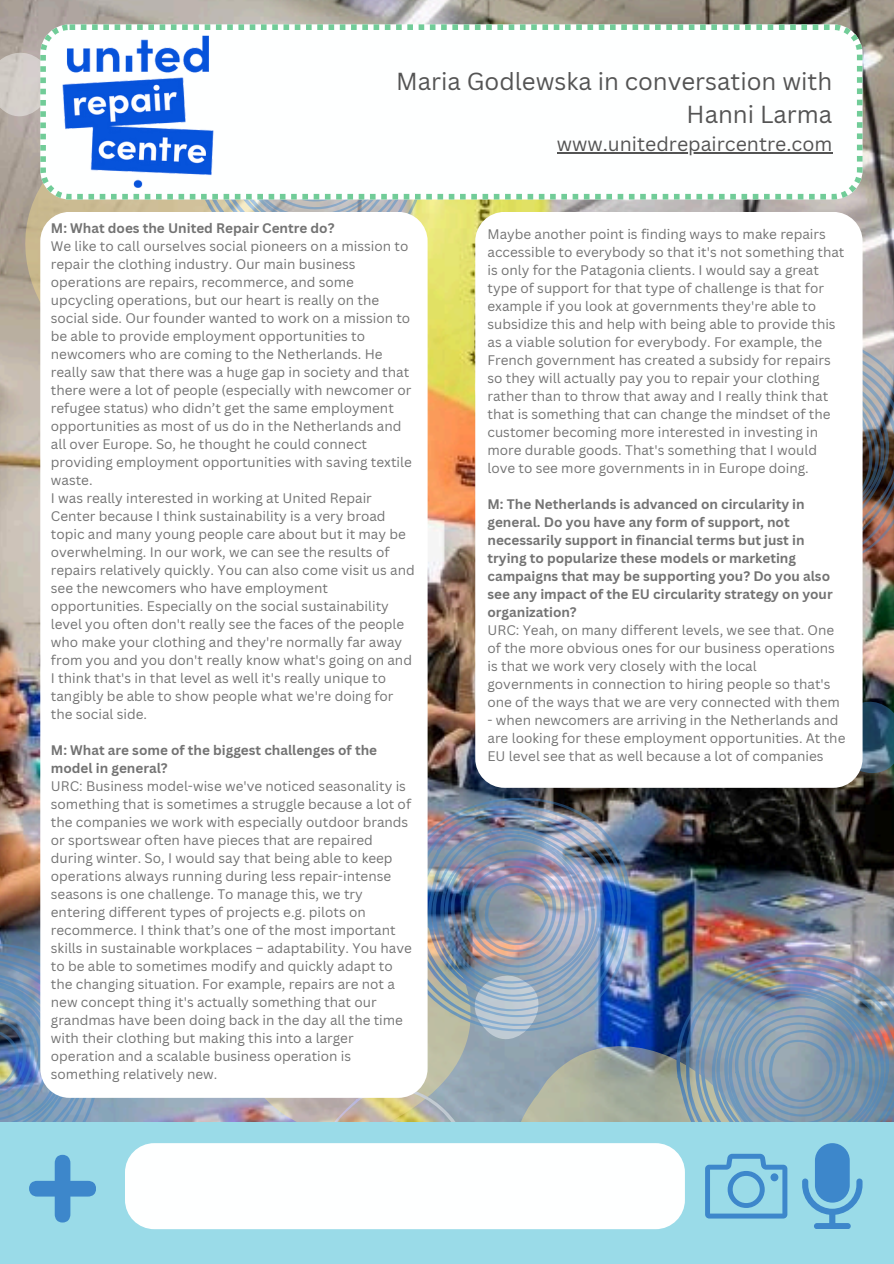
<style>
.page{position:relative;width:894px;height:1264px;background:#fff}
.page>*{position:absolute;margin:0;border:0;box-sizing:border-box;transform-origin:0 0}
.t1{font:24px/32.7px "Canva Sans";color:#545454;text-align:right}
.t2{font:19.5px "Canva Sans";color:#545454}
.t3{font:13.5px/18px "Canva Sans";color:#737373}
.t4{font:700 13.5px/18px "Canva Sans";color:#737373}
</style>
<div class="page">
<img style="left:0;top:0;width:893px;height:1122px">
<svg style="left:190px;top:1097px;width:131px;height:25px;background:#b4a9b5"></svg>
<svg style="left:0;top:146px;width:189px;height:271px;background:#b9ad99"></svg>
<svg style="left:208px;top:199px;width:214px;height:25px;background:#b3bcb8"></svg>
<svg style="left:0;top:39px;width:40px;height:107px;background:#c3bbb6"></svg>
<div style="left:0;top:1122px;width:893px;height:141px;background:#9adbe8"></div>
<svg style="left:855px;top:685px;width:38px;height:92px;background:#385566"></svg>
<img style="left:862px;top:341px;width:31px;height:216px">
<div style="left:40px;top:212px;width:387px;height:885px;background:#fff;border-radius:29px"></div>
<div style="left:125px;top:1143px;width:559px;height:86px;background:#feffff;border-radius:29px"></div>
<svg style="left:0;top:943px;width:101px;height:279px"></svg>
<img style="left:321px;top:802px;width:572px;height:428px">
<svg style="left:40px;top:24px;width:821px;height:175px"></svg>
<img style="left:62px;top:36px;width:153px;height:152px">
<div style="left:475px;top:212px;width:387px;height:575px;background:#fff;border-radius:29px"></div>
<hr style="left:556px;top:152px;width:276px;height:1px;background:#545454">
<p class="t1" style="left:396px;top:65px;width:437px">Maria Godlewska in conversation with<br>Hanni Larma</p>
<p class="t2" style="left:556px;top:130px;width:277px">www.unitedrepaircentre.com</p>
<p class="t4" style="left:51px;top:219px;width:285px">M: What does the United Repair Centre do?</p>
<p class="t3" style="left:51px;top:237px;width:362px">We like to call ourselves social pioneers on a mission to repair the clothing industry. Our main business operations are repairs, recommerce, and some upcycling operations, but our heart is really on the social side. Our founder wanted to work on a mission to be able to provide employment opportunities to newcomers who are coming to the Netherlands. He really saw that there was a huge gap in society and that there were a lot of people (especially with newcomer or refugee status) who didn’t get the same employment opportunities as most of us do in the Netherlands and all over Europe. So, he thought he could connect providing employment opportunities with saving textile waste.</p>
<p class="t3" style="left:51px;top:489px;width:365px">I was really interested in working at United Repair Center because I think sustainability is a very broad topic and many young people care about but it may be overwhelming. In our work, we can see the results of repairs relatively quickly. You can also come visit us and see the newcomers who have employment opportunities. Especially on the social sustainability level you often don't really see the faces of the people who make your clothing and they're normally far away from you and you don't really know what's going on and I think that's in that level as well it's really unique to tangibly be able to show people what we're doing for the social side.</p>
<p class="t4" style="left:51px;top:741px;width:327px">M: What are some of the biggest challenges of the model in general?</p>
<p class="t3" style="left:51px;top:777px;width:362px">URC: Business model-wise we've noticed seasonality is something that is sometimes a struggle because a lot of the companies we work with especially outdoor brands or sportswear often have pieces that are repaired during winter. So, I would say that being able to keep operations always running during less repair-intense seasons is one challenge. To manage this, we try entering different types of projects e.g. pilots on recommerce. I think that’s one of the most important skills in sustainable workplaces – adaptability. You have to be able to sometimes modify and quickly adapt to the changing situation. For example, repairs are not a new concept thing it's actually something that our grandmas have been doing back in the day all the time with their clothing but making this into a larger operation and a scalable business operation is something relatively new.</p>
<h1 class="t3" style="left:487px;top:225px;width:358px">Maybe another point is finding ways to make repairs accessible to everybody so that it's not something that is only for the Patagonia clients. I would say a great type of support for that type of challenge is that for example if you look at governments they're able to subsidize this and help with being able to provide this as a viable solution for everybody. For example, the French government has created a subsidy for repairs so they will actually pay you to repair your clothing rather than to throw that away and I really think that that is something that can change the mindset of the customer becoming more interested in investing in more durable goods. That's something that I would love to see more governments in in Europe doing.</h1>
<p class="t4" style="left:487px;top:495px;width:346px">M: The Netherlands is advanced on circularity in general. Do you have any form of support, not necessarily support in financial terms but just in trying to popularize these models or marketing campaigns that may be supporting you? Do you also see any impact of the EU circularity strategy on your organization?</p>
<p class="t3" style="left:487px;top:621px;width:354px">URC: Yeah, on many different levels, we see that. One of the more obvious ones for our business operations is that we work very closely with the local governments in connection to hiring people so that's one of the ways that we are very connected with them</p>
<p class="t3" style="left:487px;top:711px;width:359px">- when newcomers are arriving in the Netherlands and are looking for these employment opportunities. At the<br>EU level see that as well because a lot of companies</p>
</div>
